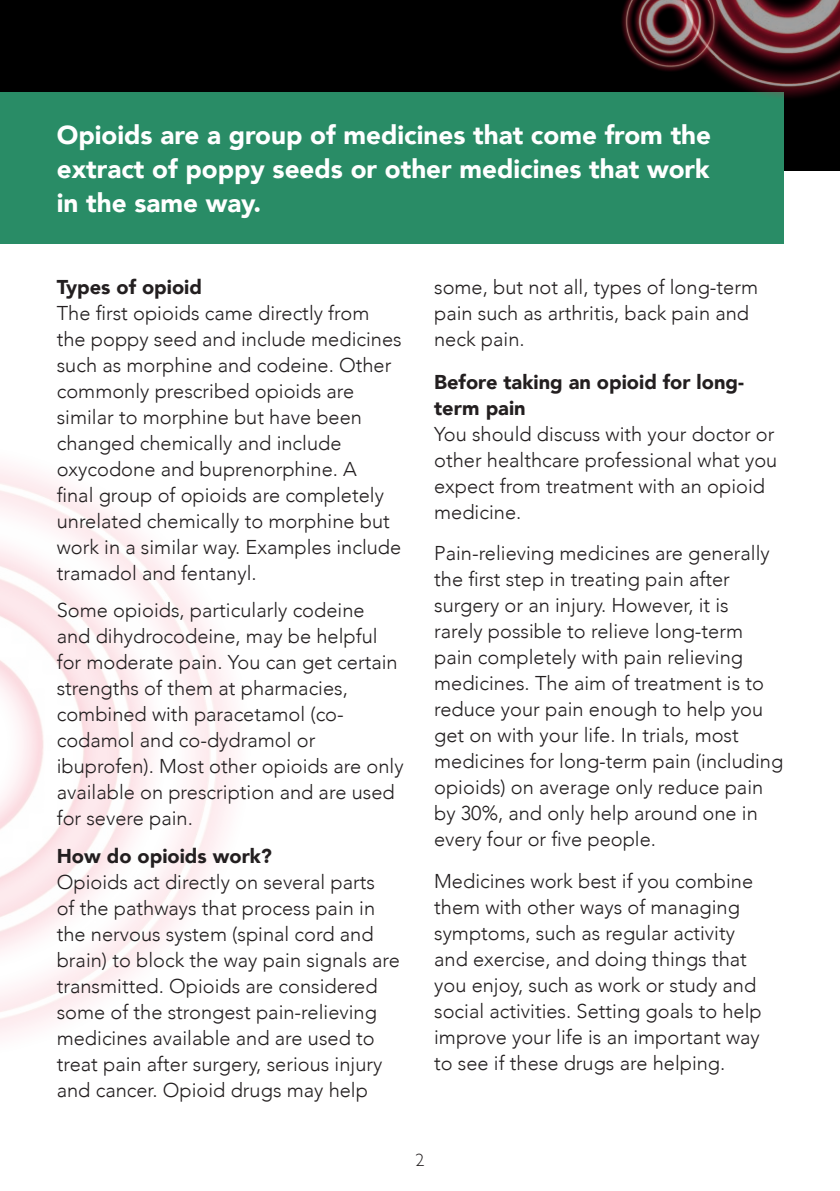
<style>
.page{position:relative;width:840px;height:1191px;background:#fff}
.page>*{position:absolute;margin:0;border:0;box-sizing:border-box;transform-origin:0 0}
.t1{font:900 26px/34px "Avenir";color:#fff;text-align:justify}
.t2{font:300 20px/26px "Avenir";color:#231f20}
.t3{font:900 20px/26px "Avenir";color:#231f20}
.t4{font:300 18px "Gill Sans";color:#231f20}
</style>
<div class="page">
<div style="left:0;top:0;width:839px;height:170px;background:#000"></div>
<img style="left:0;top:466px;width:234px;height:570px">
<div style="left:0;top:92px;width:782px;height:151px;background:#298c66"></div>
<img style="left:722px;top:0;width:117px;height:110px">
<img style="left:621px;top:0;width:103px;height:76px">
<h1 class="t1" style="left:57px;top:117px;width:655px">Opioids are a group of medicines that come from the extract of poppy seeds or other medicines that work in the same way.</h1>
<p class="t3" style="left:57px;top:273px;width:147px">Types of opioid</p>
<p class="t2" style="left:57px;top:300px;width:346px">The first opioids came directly from the poppy seed and include medicines such as morphine and codeine. Other commonly prescribed opioids are similar to morphine but have been changed chemically and include oxycodone and buprenorphine. A<br>final group of opioids are completely unrelated chemically to morphine but work in a similar way. Examples include tramadol and fentanyl.</p>
<p class="t2" style="left:57px;top:597px;width:348px">Some opioids, particularly codeine<br>and dihydrocodeine, may be helpful for moderate pain. You can get certain strengths of them at pharmacies, combined with paracetamol (co&shy;codamol and co-dydramol or ibuprofen). Most other opioids are only available on prescription and are used for severe pain.</p>
<p class="t3" style="left:57px;top:842px;width:217px">How do opioids work?</p>
<p class="t2" style="left:57px;top:868px;width:344px">Opioids act directly on several parts<br>of the pathways that process pain in the nervous system (spinal cord and brain) to block the way pain signals are transmitted. Opioids are considered some of the strongest pain-relieving medicines available and are used to treat pain after surgery, serious injury and cancer. Opioid drugs may help</p>
<p class="t2" style="left:434px;top:274px;width:325px">some, but not all, types of long-term pain such as arthritis, back pain and neck pain.</p>
<p class="t3" style="left:434px;top:368px;width:311px">Before taking an opioid for long&shy;term pain</p>
<p class="t2" style="left:434px;top:421px;width:344px">You should discuss with your doctor or other healthcare professional what you expect from treatment with an opioid medicine.</p>
<p class="t2" style="left:434px;top:540px;width:350px">Pain-relieving medicines are generally the first step in treating pain after surgery or an injury. However, it is<br>rarely possible to relieve long-term pain completely with pain relieving medicines. The aim of treatment is to reduce your pain enough to help you get on with your life. In trials, most medicines for long-term pain (including opioids) on average only reduce pain by 30%, and only help around one in every four or five people.</p>
<p class="t2" style="left:434px;top:867px;width:329px">Medicines work best if you combine them with other ways of managing symptoms, such as regular activity and exercise, and doing things that you enjoy, such as work or study and social activities. Setting goals to help improve your life is an important way to see if these drugs are helping.</p>
<p class="t4" style="left:415px;top:1146px;width:10px">2</p>
</div>
